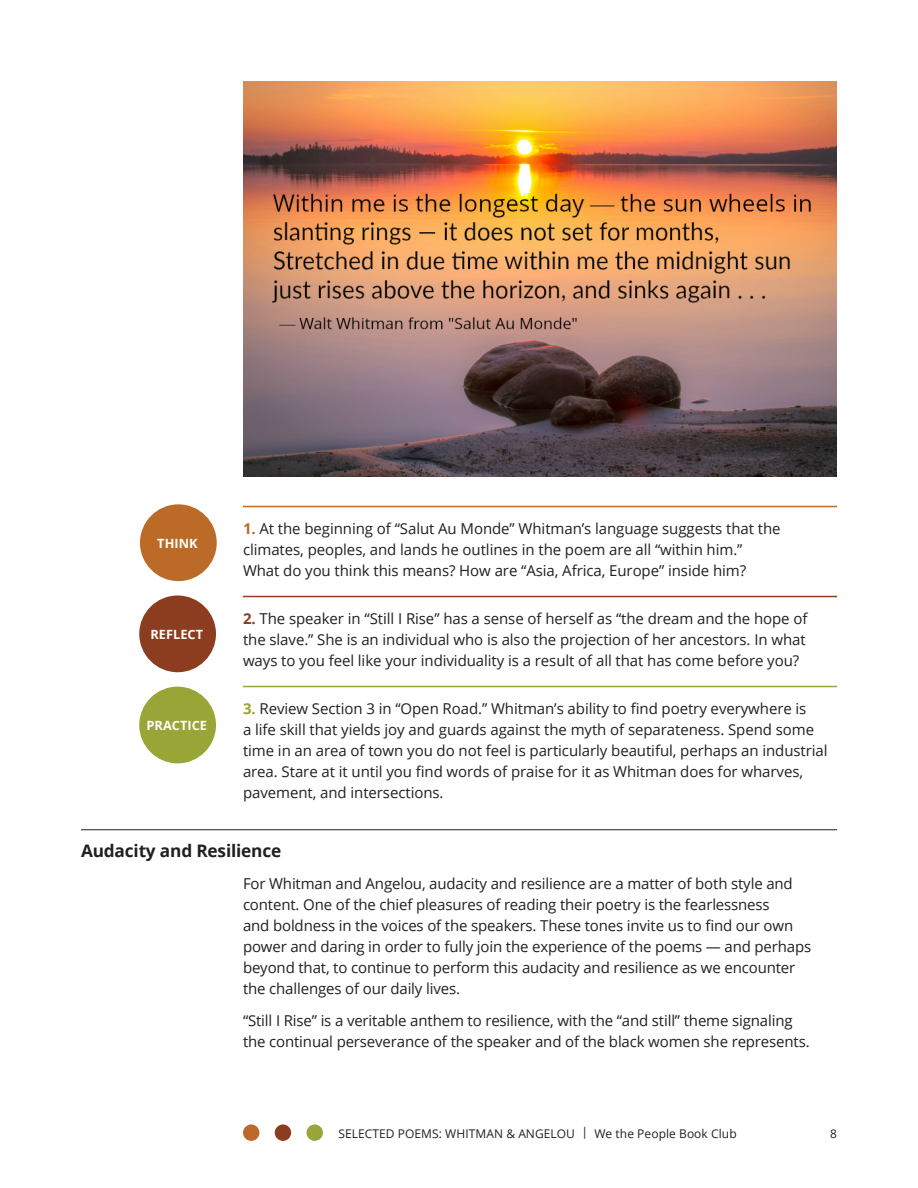
<style>
.page{position:relative;width:918px;height:1188px;background:#fff}
.page>*{position:absolute;margin:0;border:0;box-sizing:border-box;transform-origin:0 0}
.Theme_name{font:700 17.25px "Open Sans";letter-spacing:-.01em;color:#231f20}
.Discussion_Rule_Text{font:15px/21px "Open Sans";letter-spacing:-.005em;color:#231f20}
.Text{font:15px/21px "Open Sans";letter-spacing:-.01em;color:#231f20}
.Head_3{font:700 12.75px "Open Sans";letter-spacing:.005em;color:#fff}
.t1{font:12px "Open Sans";letter-spacing:.005em;color:#231f20}
.s1{font-weight:700;color:#bc6a27}
.s2{font-weight:700;color:#8c3d1f}
.s3{font-weight:700;color:#99a537}
</style>
<div class="page">
<div style="left:243px;top:1124px;width:16px;height:17px;background:#bc6a27;border-radius:50%"></div>
<div style="left:275px;top:1124px;width:16px;height:17px;background:#8c3d1f;border-radius:50%"></div>
<div style="left:306px;top:1124px;width:17px;height:17px;background:#99a537;border-radius:50%"></div>
<hr style="left:243px;top:506px;width:594px;height:1px;background:#bc6a27">
<hr style="left:243px;top:596px;width:594px;height:1px;background:#8c3d1f">
<hr style="left:243px;top:686px;width:594px;height:1px;background:#99a537">
<hr style="left:81px;top:829px;width:756px;height:1px;background:#231f20">
<img style="left:243px;top:81px;width:594px;height:396px">
<div style="left:139px;top:687px;width:77px;height:76px;background:#99a537;border-radius:50%"></div>
<div style="left:140px;top:504px;width:77px;height:77px;background:#bc6a27;border-radius:50%"></div>
<div style="left:139px;top:595px;width:77px;height:77px;background:#8c3d1f;border-radius:50%"></div>
<p class="Head_3" style="left:157px;top:534px;width:42px">THINK</p>
<p class="Head_3" style="left:150px;top:625px;width:54px">REFLECT</p>
<p class="Head_3" style="left:147px;top:716px;width:62px">PRACTICE</p>
<p class="Discussion_Rule_Text" style="left:243px;top:518px;width:539px"><span class="s1">1.</span> At the beginning of “Salut Au Monde” Whitman’s language suggests that the climates, peoples, and lands he outlines in the poem are all “within him.”<br>What do you think this means? How are “Asia, Africa, Europe” inside him?</p>
<p class="Discussion_Rule_Text" style="left:243px;top:608px;width:566px"><span class="s2">2.</span> The speaker in “Still I Rise” has a sense of herself as “the dream and the hope of the slave.” She is an individual who is also the projection of her ancestors. In what ways to you feel like your individuality is a result of all that has come before you?</p>
<p class="Discussion_Rule_Text" style="left:243px;top:698px;width:586px"><span class="s3">3.</span> Review Section 3 in “Open Road.” Whitman’s ability to find poetry everywhere is<br>a life skill that yields joy and guards against the myth of separateness. Spend some time in an area of town you do not feel is particularly beautiful, perhaps an industrial area. Stare at it until you find words of praise for it as Whitman does for wharves, pavement, and intersections.</p>
<p class="Theme_name" style="left:81px;top:839px;width:202px">Audacity and Resilience</p>
<p class="Text" style="left:243px;top:873px;width:570px">For Whitman and Angelou, audacity and resilience are a matter of both style and content. One of the chief pleasures of reading their poetry is the fearlessness<br>and boldness in the voices of the speakers. These tones invite us to find our own power and daring in order to fully join the experience of the poems — and perhaps beyond that, to continue to perform this audacity and resilience as we encounter the challenges of our daily lives.</p>
<p class="Text" style="left:243px;top:1009px;width:568px">“Still I Rise” is a veritable anthem to resilience, with the “and still” theme signaling the continual perseverance of the speaker and of the black women she represents.</p>
<p class="t1" style="left:338px;top:1125px;width:400px">SELECTED POEMS: WHITMAN &amp; ANGELOU | We the People Book Club</p>
<p class="t1" style="left:830px;top:1125px;width:8px">8</p>
</div>
